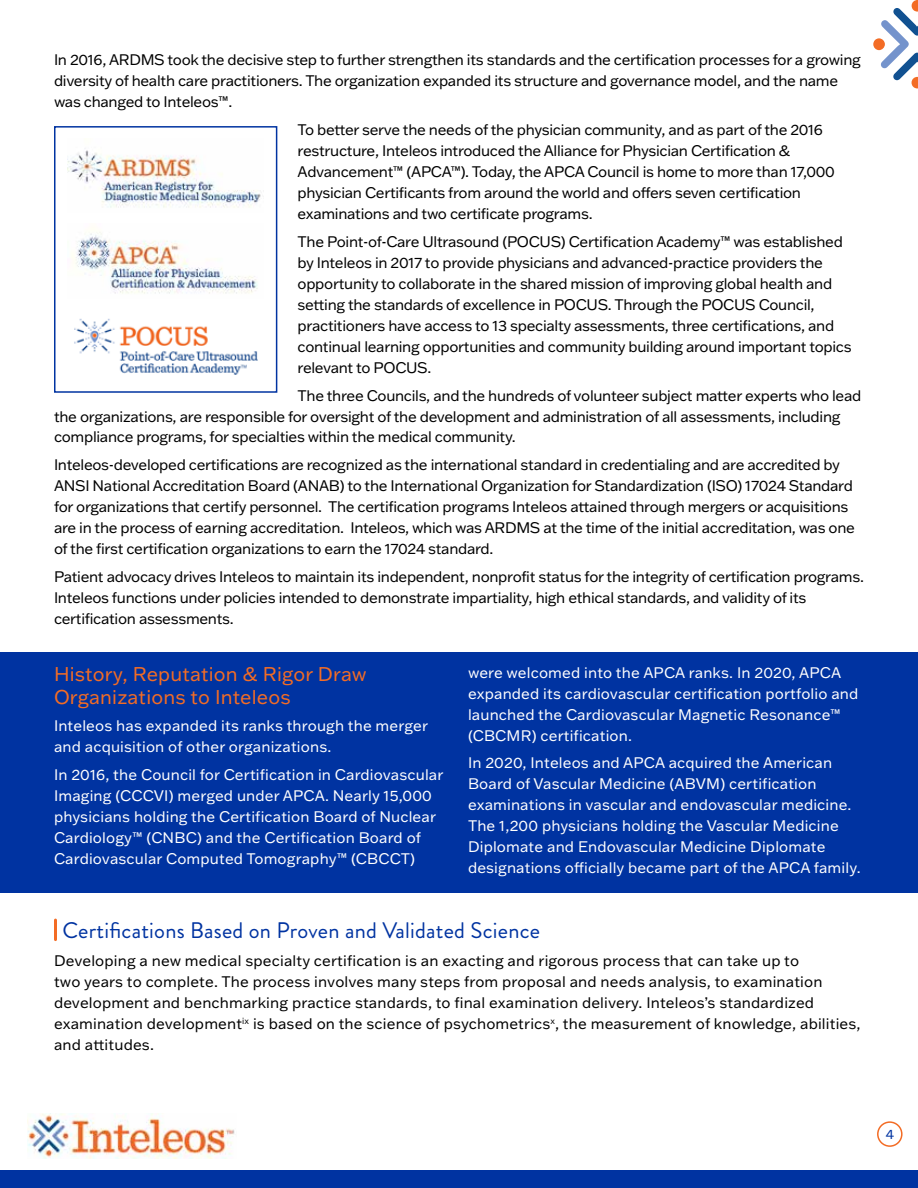
<style>
.page{position:relative;width:918px;height:1188px;background:#fff}
.page>*{position:absolute;margin:0;border:0;box-sizing:border-box;transform-origin:0 0}
.t1{font:22.5px "Brandon Grotesque";letter-spacing:.01em;color:#0033a1}
.t2{font:19.5px/22.5px "Franklin Gothic ATF";letter-spacing:.01em;color:#f36c25}
.t3{font:15px/21px "Franklin Gothic ATF";letter-spacing:-.02em;color:#000}
.t4{font:15px/21px "Franklin Gothic ATF";letter-spacing:.01em;color:#fff}
.t5{font:15px/21px "Franklin Gothic ATF";letter-spacing:.01em;color:#000}
.t6{font:13.5px "Franklin Gothic ATF";color:#0033a1}
</style>
<div class="page">
<div style="left:0;top:1170px;width:918px;height:18px;background:#0033a1"></div>
<svg style="left:873px;top:0;width:45px;height:88px"></svg>
<div style="left:0;top:652px;width:918px;height:240px;background:#0033a1"></div>
<div style="left:54px;top:126px;width:223px;height:267px;background:#fff;border:2px solid #0033a1"></div>
<img style="left:68px;top:150px;width:193px;height:58px">
<img style="left:72px;top:232px;width:186px;height:62px">
<img style="left:74px;top:318px;width:184px;height:57px">
<hr style="left:54px;top:920px;width:3px;height:20px;background:#f36c25">
<img style="left:27px;top:1113px;width:208px;height:45px">
<div style="left:877px;top:1121px;width:26px;height:26px;border:2px solid #f36c25;border-radius:50%"></div>
<p class="t3" style="left:54px;top:49px;width:808px">In 2016, ARDMS took the decisive step to further strengthen its standards and the certification processes for a growing diversity of health care practitioners. The organization expanded its structure and governance model, and the name was changed to Inteleos™.</p>
<p class="t3" style="left:298px;top:119px;width:539px">To better serve the needs of the physician community, and as part of the 2016 restructure, Inteleos introduced the Alliance for Physician Certification &amp; Advancement™ (APCA™). Today, the APCA Council is home to more than 17,000 physician Certificants from around the world and offers seven certification examinations and two certificate programs.</p>
<p class="t3" style="left:298px;top:230px;width:556px">The Point-of-Care Ultrasound (POCUS) Certification Academy™ was established by Inteleos in 2017 to provide physicians and advanced-practice providers the opportunity to collaborate in the shared mission of improving global health and setting the standards of excellence in POCUS. Through the POCUS Council, practitioners have access to 13 specialty assessments, three certifications, and continual learning opportunities and community building around important topics relevant to POCUS.</p>
<p class="t3" style="left:54px;top:384px;width:809px;text-indent:244px">The three Councils, and the hundreds of volunteer subject matter experts who lead the organizations, are responsible for oversight of the development and administration of all assessments, including compliance programs, for specialties within the medical community.</p>
<p class="t3" style="left:54px;top:454px;width:802px">Inteleos-developed certifications are recognized as the international standard in credentialing and are accredited by ANSI National Accreditation Board (ANAB) to the International Organization for Standardization (ISO) 17024 Standard for organizations that certify personnel. The certification programs Inteleos attained through mergers or acquisitions are in the process of earning accreditation. Inteleos, which was ARDMS at the time of the initial accreditation, was one of the first certification organizations to earn the 17024 standard.</p>
<p class="t3" style="left:54px;top:566px;width:812px">Patient advocacy drives Inteleos to maintain its independent, nonprofit status for the integrity of certification programs.<br>Inteleos functions under policies intended to demonstrate impartiality, high ethical standards, and validity of its certification assessments.</p>
<h2 class="t2" style="left:54px;top:662px;width:314px">History, Reputation &amp; Rigor Draw<br>Organizations to Inteleos</h2>
<p class="t4" style="left:54px;top:715px;width:376px">Inteleos has expanded its ranks through the merger and acquisition of other organizations.</p>
<p class="t4" style="left:54px;top:764px;width:391px">In 2016, the Council for Certification in Cardiovascular Imaging (CCCVI) merged under APCA. Nearly 15,000 physicians holding the Certification Board of Nuclear Cardiology™ (CNBC) and the Certification Board of Cardiovascular Computed Tomography™ (CBCCT)</p>
<p class="t4" style="left:468px;top:661px;width:392px">were welcomed into the APCA ranks. In 2020, APCA expanded its cardiovascular certification portfolio and launched the Cardiovascular Magnetic Resonance™ (CBCMR) certification.</p>
<p class="t4" style="left:468px;top:752px;width:394px">In 2020, Inteleos and APCA acquired the American Board of Vascular Medicine (ABVM) certification examinations in vascular and endovascular medicine.<br>The 1,200 physicians holding the Vascular Medicine Diplomate and Endovascular Medicine Diplomate designations officially became part of the APCA family.</p>
<h1 class="t1" style="left:62px;top:915px;width:479px">Certifications Based on Proven and Validated Science</h1>
<p class="t5" style="left:54px;top:950px;width:808px">Developing a new medical specialty certification is an exacting and rigorous process that can take up to<br>two years to complete. The process involves many steps from proposal and needs analysis, to examination development and benchmarking practice standards, to final examination delivery. Inteleos’s standardized examination development<sup>ix</sup> is based on the science of psychometrics<sup>x</sup>, the measurement of knowledge, abilities, and attitudes.</p>
<p class="t6" style="left:886px;top:1125px;width:10px">4</p>
</div>
